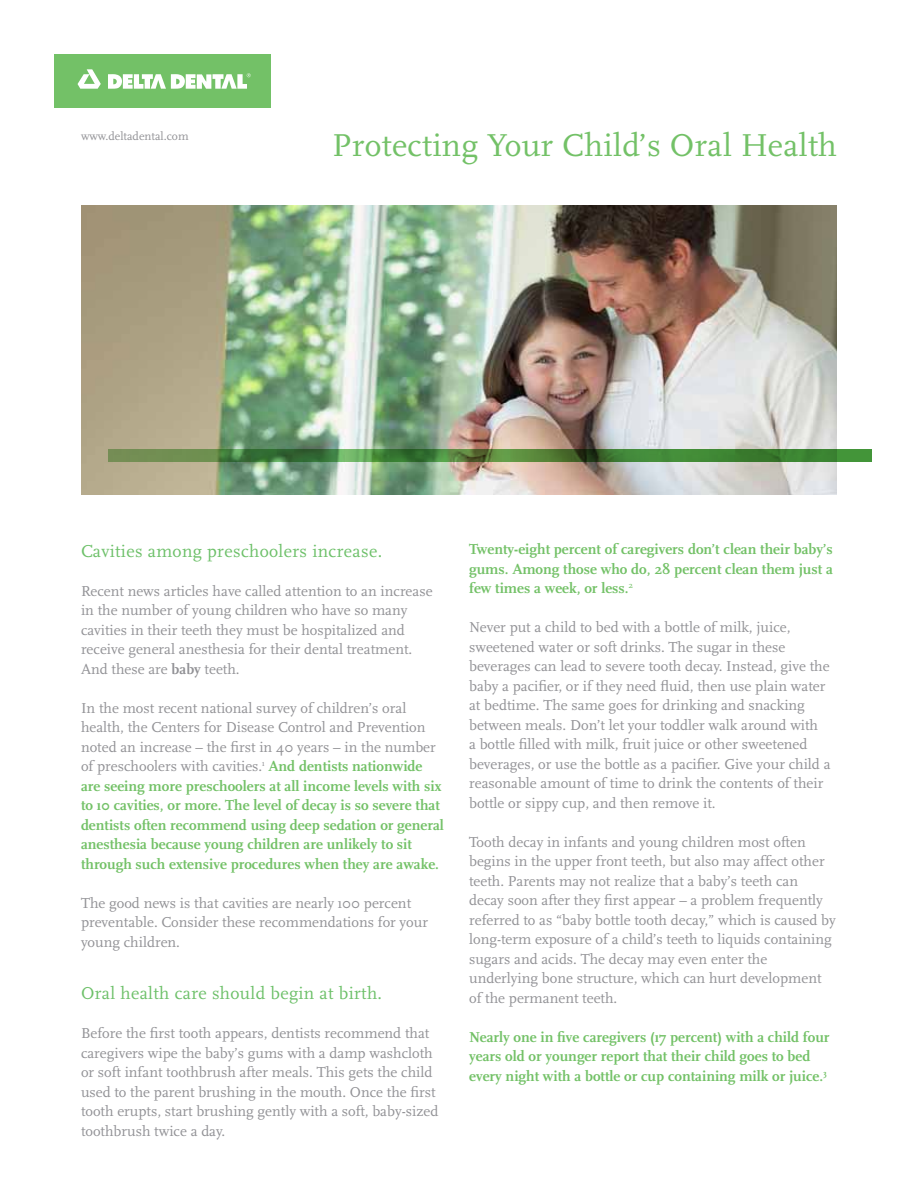
<style>
.page{position:relative;width:918px;height:1188px;background:#fff}
.page>*{position:absolute;margin:0;border:0;box-sizing:border-box;transform-origin:0 0}
.t1{font:33px "Scala";letter-spacing:.01em;color:#73c167}
.t2{font:18px "Scala";letter-spacing:.02em;color:#6dc069}
.t3{font:15px/19.5px "Scala";color:#919195}
.t4{font:700 15px/19.5px "Scala";color:#73c167}
.t5{font:12px "Scala";color:#919195}
.s1{font-weight:700}
.s2{font-weight:400;color:#919195}
</style>
<div class="page">
<img style="left:81px;top:206px;width:756px;height:289px">
<div style="left:54px;top:55px;width:217px;height:53px;background:#73c167"></div>
<svg style="left:78px;top:69px;width:23px;height:20px"></svg>
<svg style="left:108px;top:73px;width:143px;height:16px"></svg>
<svg style="left:108px;top:449px;width:764px;height:12px"></svg>
<p class="t5" style="left:81px;top:130px;width:109px">www.deltadental.com</p>
<h1 class="t1" style="left:332px;top:127px;width:506px">Protecting Your Child’s Oral Health</h1>
<p class="t2" style="left:81px;top:541px;width:303px">Cavities among preschoolers increase.</p>
<p class="t3" style="left:81px;top:581px;width:353px">Recent news articles have called attention to an increase in the number of young children who have so many cavities in their teeth they must be hospitalized and receive general anesthesia for their dental treatment.<br>And these are <span class="s1">baby</span> teeth.</p>
<p class="t4" style="left:81px;top:698px;width:364px"><span class="s2">In the most recent national survey of children’s oral health, the Centers for Disease Control and Prevention noted an increase – the first in 40 years – in the number of preschoolers with cavities.</span><sup>ı</sup> And dentists nationwide are seeing more preschoolers at all income levels with six to ı0 cavities, or more. The level of decay is so severe that dentists often recommend using deep sedation or general anesthesia because young children are unlikely to sit through such extensive procedures when they are awake.</p>
<p class="t3" style="left:81px;top:893px;width:349px">The good news is that cavities are nearly ı00 percent preventable. Consider these recommendations for your young children.</p>
<p class="t2" style="left:81px;top:983px;width:303px">Oral health care should begin at birth.</p>
<p class="t3" style="left:81px;top:1024px;width:359px">Before the first tooth appears, dentists recommend that caregivers wipe the baby’s gums with a damp washcloth or soft infant toothbrush after meals. This gets the child used to the parent brushing in the mouth. Once the first tooth erupts, start brushing gently with a soft, baby-sized toothbrush twice a day.</p>
<p class="t4" style="left:469px;top:540px;width:365px;text-align:justify">Twenty-eight percent of caregivers don’t clean their baby’s gums. Among those who do, 28 percent clean them just a few times a week, or less.<sup>2</sup></p>
<p class="t3" style="left:469px;top:618px;width:363px">Never put a child to bed with a bottle of milk, juice, sweetened water or soft drinks. The sugar in these beverages can lead to severe tooth decay. Instead, give the baby a pacifier, or if they need fluid, then use plain water at bedtime. The same goes for drinking and snacking between meals. Don’t let your toddler walk around with<br>a bottle filled with milk, fruit juice or other sweetened beverages, or use the bottle as a pacifier. Give your child a reasonable amount of time to drink the contents of their bottle or sippy cup, and then remove it.</p>
<p class="t3" style="left:469px;top:833px;width:368px">Tooth decay in infants and young children most often begins in the upper front teeth, but also may affect other teeth. Parents may not realize that a baby’s teeth can decay soon after they first appear – a problem frequently referred to as “baby bottle tooth decay,” which is caused by long-term exposure of a child’s teeth to liquids containing sugars and acids. The decay may even enter the underlying bone structure, which can hurt development of the permanent teeth.</p>
<p class="t4" style="left:469px;top:1027px;width:362px">Nearly one in five caregivers (ı7 percent) with a child four years old or younger report that their child goes to bed every night with a bottle or cup containing milk or juice.<sup>3</sup></p>
</div>
